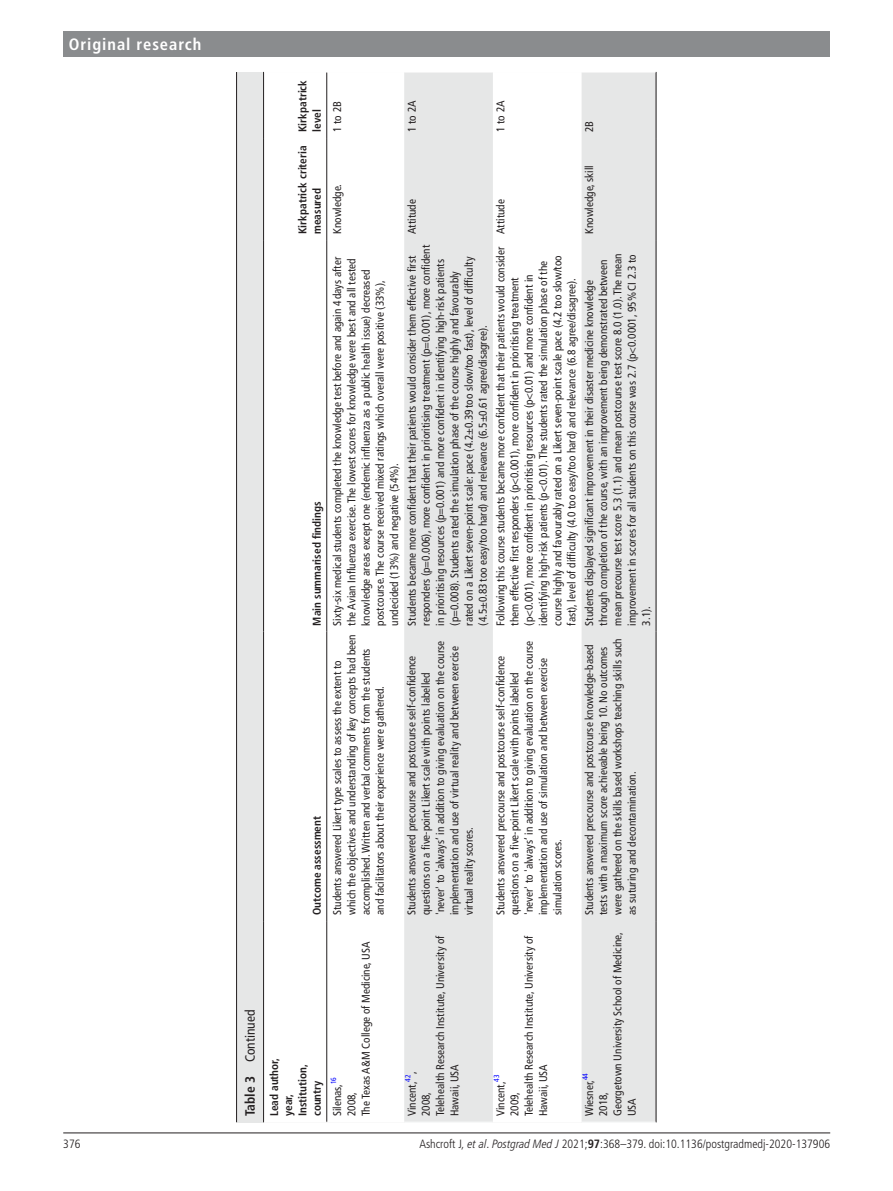
<style>
.page{position:relative;width:893px;height:1191px;background:#fff}
.page>*{position:absolute;margin:0;border:0;box-sizing:border-box;transform-origin:0 0}
.t1{font:700 condensed 16.5px "Frutiger LT Pro";letter-spacing:.055em;color:#fff}
.t2{font:condensed 13.5px "Frutiger LT Pro";color:#231f20}
.t3{font:300 condensed 12px "Frutiger LT Pro";color:#231f20}
.t4{font:condensed 11.25px/14.2px "Frutiger LT Pro";color:#231f20}
.t5{font:700 condensed 11.25px/14.2px "Frutiger LT Pro";color:#231f20}
.t6{font:condensed 7.5px "Frutiger LT Pro";color:#00f}
.s1{font-weight:700}
.s2{font-style:italic}
</style>
<div class="page">
<hr style="left:63px;top:1132px;width:767px;height:1px;background:#231f20">
<div style="left:63px;top:31px;width:767px;height:25px;background:#8a8c8e"></div>
<div style="left:255px;top:72px;width:401px;height:1050px;background:#e6e7e7"></div>
<svg style="left:264px;top:73px;width:318px;height:1049px;fill:#fff"></svg>
<hr style="left:263px;top:921px;width:1px;height:201px;background:#231f20">
<hr style="left:326px;top:921px;width:1px;height:201px;background:#231f20">
<hr style="left:263px;top:631px;width:1px;height:290px;background:#231f20">
<hr style="left:326px;top:631px;width:1px;height:290px;background:#231f20">
<hr style="left:263px;top:240px;width:1px;height:391px;background:#231f20">
<hr style="left:326px;top:240px;width:1px;height:391px;background:#231f20">
<hr style="left:263px;top:138px;width:1px;height:102px;background:#231f20">
<hr style="left:326px;top:138px;width:1px;height:102px;background:#231f20">
<hr style="left:263px;top:72px;width:1px;height:66px;background:#231f20">
<hr style="left:326px;top:72px;width:1px;height:66px;background:#231f20">
<hr style="left:656px;top:921px;width:1px;height:201px;background:#231f20">
<hr style="left:656px;top:631px;width:1px;height:290px;background:#231f20">
<hr style="left:656px;top:240px;width:1px;height:391px;background:#231f20">
<hr style="left:656px;top:138px;width:1px;height:102px;background:#231f20">
<hr style="left:656px;top:72px;width:1px;height:66px;background:#231f20">
<hr style="left:264px;top:72px;width:63px;height:1px;background:#fff">
<hr style="left:327px;top:72px;width:77px;height:1px;background:#fff">
<hr style="left:404px;top:72px;width:89px;height:1px;background:#fff">
<hr style="left:493px;top:72px;width:89px;height:1px;background:#fff">
<hr style="left:582px;top:72px;width:74px;height:1px;background:#fff">
<div style="left:237px;top:72px;width:18px;height:1050px;background:#e6e7e7"></div>
<hr style="left:236px;top:72px;width:1px;height:1050px;background:#231f20">
<h1 class="t1" style="left:69px;top:34px;width:134px">Original research</h1>
<p class="t2" style="left:242px;top:1116px;width:108px;rotate:-90deg"><span class="s1">Table 3</span> Continued</p>
<p class="t5" style="left:295px;top:132px;width:53px;rotate:-90deg">Kirkpatrick level</p>
<p class="t5" style="left:295px;top:234px;width:90px;rotate:-90deg">Kirkpatrick criteria measured</p>
<p class="t5" style="left:310px;top:625px;width:125px;rotate:-90deg">Main summarised findings</p>
<p class="t5" style="left:310px;top:915px;width:100px;rotate:-90deg">Outcome assessment</p>
<p class="t4" style="left:330px;top:132px;width:32px;rotate:-90deg">1 to 2B</p>
<p class="t4" style="left:330px;top:234px;width:51px;rotate:-90deg">Knowledge.</p>
<p class="t4" style="left:405px;top:132px;width:33px;rotate:-90deg">1 to 2A</p>
<p class="t4" style="left:405px;top:234px;width:36px;rotate:-90deg">Attitude</p>
<p class="t4" style="left:493px;top:132px;width:33px;rotate:-90deg">1 to 2A</p>
<p class="t4" style="left:493px;top:234px;width:36px;rotate:-90deg">Attitude</p>
<p class="t4" style="left:582px;top:132px;width:13px;rotate:-90deg">2B</p>
<p class="t4" style="left:582px;top:234px;width:70px;rotate:-90deg">Knowledge, skill</p>
<p class="t4" style="left:405px;top:625px;width:382px;rotate:-90deg">Students became more confident that their patients would consider them effective first responders (p=0.006), more confident in prioritising treatment (p=0.001), more confident in prioritising resources (p=0.001) and more confident in identifying high-risk patients (p=0.008). Students rated the simulation phase of the course highly and favourably<br>rated on a Likert seven-point scale: pace (4.2±0.39 too slow/too fast), level of difficulty (4.5±0.83 too easy/too hard) and relevance (6.5±0.61 agree/disagree).</p>
<p class="t4" style="left:493px;top:625px;width:380px;rotate:-90deg">Following this course students became more confident that their patients would consider them effective first responders (p&lt;0.001), more confident in prioritising treatment (p&lt;0.001), more confident in prioritising resources (p&lt;0.01) and more confident in identifying high-risk patients (p&lt;0.01). The students rated the simulation phase of the course highly and favourably rated on a Likert seven-point scale pace (4.2 too slow/too fast), level of difficulty (4.0 too easy/too hard) and relevance (6.8 agree/disagree).</p>
<p class="t4" style="left:582px;top:625px;width:373px;rotate:-90deg">Students displayed significant improvement in their disaster medicine knowledge through completion of the course, with an improvement being demonstrated between mean precourse test score 5.3 (1.1) and mean postcourse test score 8.0 (1.0). The mean improvement in scores for all students on this course was 2.7 (p&lt;0.0001, 95%CI 2.3 to 3.1).</p>
<p class="t4" style="left:330px;top:625px;width:370px;rotate:-90deg">Sixty-six medical students completed the knowledge test before and again 4 days after the Avian Influenza exercise. The lowest scores for knowledge were best and all tested knowledge areas except one (endemic influenza as a public health issue) decreased postcourse. The course received mixed ratings which overall were positive (33%), undecided (13%) and negative (54%).</p>
<p class="t4" style="left:330px;top:915px;width:282px;rotate:-90deg">Students answered Likert type scales to assess the extent to which the objectives and understanding of key concepts had been accomplished. Written and verbal comments from the students and facilitators about their experience were gathered.</p>
<p class="t4" style="left:405px;top:915px;width:276px;rotate:-90deg">Students answered precourse and postcourse self-confidence questions on a five-point Likert scale with points labelled 'never' to 'always’ in addition to giving evaluation on the course implementation and use of virtual reality and between exercise virtual reality scores.</p>
<p class="t4" style="left:493px;top:915px;width:276px;rotate:-90deg">Students answered precourse and postcourse self-confidence questions on a five-point Likert scale with points labelled 'never' to 'always’ in addition to giving evaluation on the course implementation and use of simulation and between exercise simulation scores.</p>
<p class="t4" style="left:582px;top:915px;width:278px;rotate:-90deg">Students answered precourse and postcourse knowledge-based tests with a maximum score achievable being 10. No outcomes were gathered on the skills based workshops teaching skills such as suturing and decontamination.</p>
<p class="t4" style="left:344px;top:1116px;width:176px;rotate:-90deg">2008,<br>The Texas A&amp;M College of Medicine, USA</p>
<p class="t5" style="left:267px;top:1116px;width:60px;rotate:-90deg">Lead author, year,<br>Institution, country</p>
<p class="t6" style="left:329px;top:1084px;width:9px;rotate:-90deg">16</p>
<p class="t4" style="left:330px;top:1116px;width:34px;rotate:-90deg">Silenas,</p>
<p class="t4" style="left:419px;top:1116px;width:182px;rotate:-90deg">2008,<br>Telehealth Research Institute, University of<br>Hawaii, USA</p>
<p class="t4" style="left:405px;top:1074px;width:4px;rotate:-90deg">,</p>
<p class="t6" style="left:404px;top:1081px;width:9px;rotate:-90deg">42</p>
<p class="t4" style="left:405px;top:1116px;width:36px;rotate:-90deg">Vincent,</p>
<p class="t4" style="left:508px;top:1116px;width:182px;rotate:-90deg">2009,<br>Telehealth Research Institute, University of<br>Hawaii, USA</p>
<p class="t6" style="left:492px;top:1081px;width:9px;rotate:-90deg">43</p>
<p class="t4" style="left:493px;top:1116px;width:36px;rotate:-90deg">Vincent,</p>
<p class="t4" style="left:596px;top:1116px;width:185px;rotate:-90deg">2018,<br>Georgetown University School of Medicine,<br>USA</p>
<p class="t6" style="left:581px;top:1080px;width:9px;rotate:-90deg">44</p>
<p class="t4" style="left:582px;top:1116px;width:38px;rotate:-90deg">Wiesner,</p>
<p class="t3" style="left:63px;top:1136px;width:19px">376</p>
<p class="t3" style="left:419px;top:1136px;width:412px">Ashcroft J<span class="s2">, et al</span>. <span class="s2">Postgrad Med J</span> 2021;<span class="s1">97</span>:368–379. doi:10.1136/postgradmedj-2020-137906</p>
</div>
